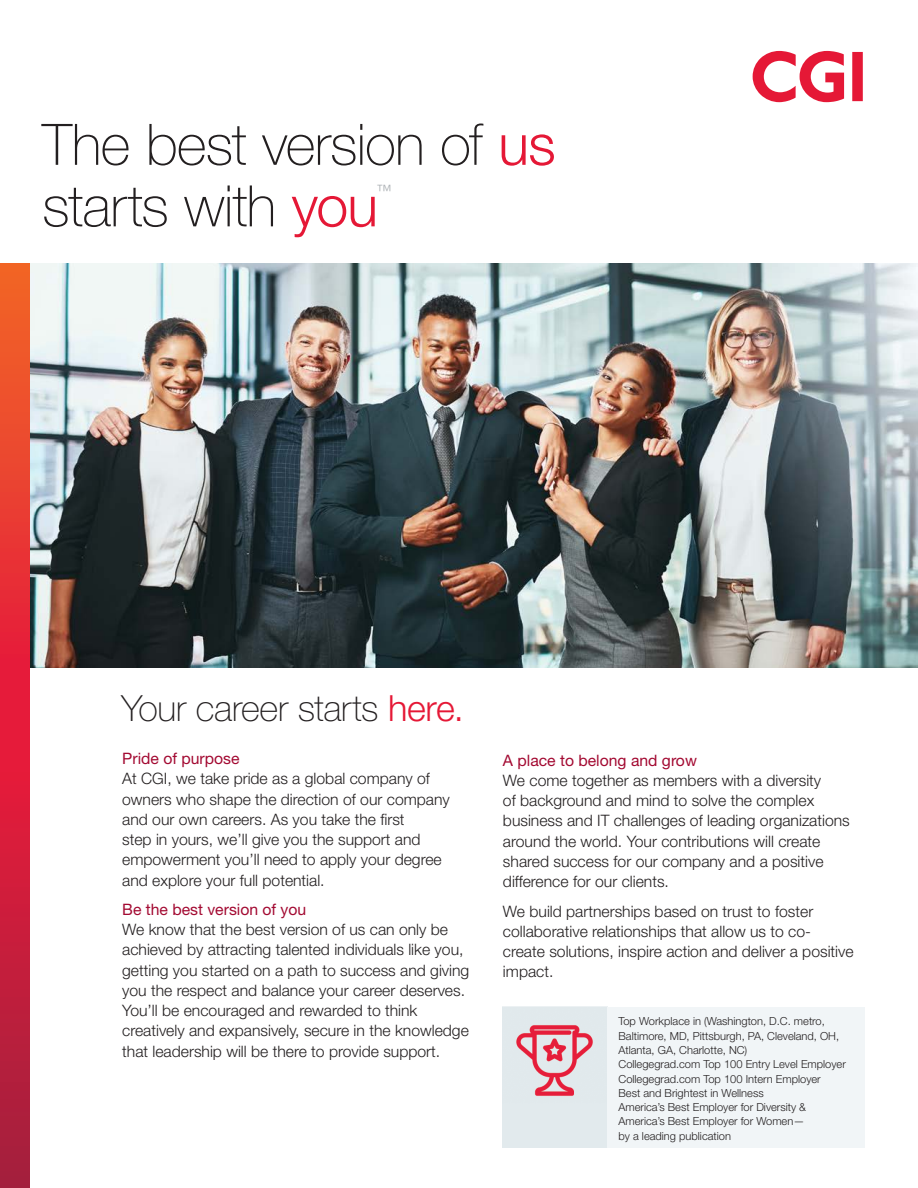
<style>
.page{position:relative;width:918px;height:1188px;background:#fff}
.page>*{position:absolute;margin:0;border:0;box-sizing:border-box;transform-origin:0 0}
.t1{font:100 57.3px/61.5px "Helvetica Neue";letter-spacing:-.015em;color:#231f20}
.t2{font:100 36.15px "Helvetica Neue";letter-spacing:-.01em;color:#231f20}
.CGI_Body_Base{font:300 15.75px/20.2px "Helvetica Neue";color:#231f20}
.CGI_Body_Base-2{font:15.75px "Helvetica Neue";color:#a30a32}
.t3{font:300 15.75px "Helvetica Neue";color:#aaafb3}
.CGI_Body_Base-3{font:300 11.1px/14.2px "Helvetica Neue";color:#231f20}
.s1{font-weight:300;color:#e51836}
</style>
<div class="page">
<svg style="left:752px;top:50px;width:111px;height:53px"></svg>
<img style="left:29px;top:263px;width:889px;height:404px">
<svg style="left:0;top:263px;width:29px;height:925px;background:#d82d36"></svg>
<img style="left:503px;top:1007px;width:104px;height:141px">
<div style="left:607px;top:1007px;width:258px;height:141px;background:#f1f5f7"></div>
<p class="t1" style="left:42px;top:114px;width:515px">The best version of <span class="s1">us </span>starts with <span class="s1">you</span></p>
<p class="t3" style="left:376px;top:181px;width:17px">™</p>
<p class="t2" style="left:122px;top:687px;width:344px">Your career starts <span class="s1">here.</span></p>
<p class="CGI_Body_Base-2" style="left:122px;top:749px;width:119px">Pride of purpose</p>
<p class="CGI_Body_Base" style="left:122px;top:768px;width:329px">At CGI, we take pride as a global company of owners who shape the direction of our company and our own careers. As you take the first<br>step in yours, we’ll give you the support and empowerment you’ll need to apply your degree and explore your full potential.</p>
<p class="CGI_Body_Base-2" style="left:122px;top:900px;width:186px">Be the best version of you</p>
<p class="CGI_Body_Base" style="left:122px;top:919px;width:349px">We know that the best version of us can only be achieved by attracting talented individuals like you, getting you started on a path to success and giving you the respect and balance your career deserves.<br>You’ll be encouraged and rewarded to think creatively and expansively, secure in the knowledge that leadership will be there to provide support.</p>
<p class="CGI_Body_Base-2" style="left:503px;top:751px;width:195px">A place to belong and grow</p>
<p class="CGI_Body_Base" style="left:503px;top:770px;width:348px">We come together as members with a diversity<br>of background and mind to solve the complex business and IT challenges of leading organizations around the world. Your contributions will create shared success for our company and a positive difference for our clients.</p>
<p class="CGI_Body_Base" style="left:503px;top:900px;width:352px">We build partnerships based on trust to foster collaborative relationships that allow us to co&shy;create solutions, inspire action and deliver a positive impact.</p>
<p class="CGI_Body_Base-3" style="left:619px;top:1014px;width:222px">Top Workplace in (Washington, D.C. metro,<br>Baltimore, MD, Pittsburgh, PA, Cleveland, OH,<br>Atlanta, GA, Charlotte, NC)</p>
<p class="CGI_Body_Base-3" style="left:619px;top:1057px;width:229px">Collegegrad.com Top 100 Entry Level Employer</p>
<p class="CGI_Body_Base-3" style="left:619px;top:1071px;width:204px">Collegegrad.com Top 100 Intern Employer</p>
<p class="CGI_Body_Base-3" style="left:619px;top:1086px;width:147px">Best and Brightest in Wellness</p>
<p class="CGI_Body_Base-3" style="left:619px;top:1100px;width:189px">America’s Best Employer for Diversity &amp;</p>
<p class="CGI_Body_Base-3" style="left:619px;top:1114px;width:187px">America’s Best Employer for Women— by a leading publication</p>
</div>
